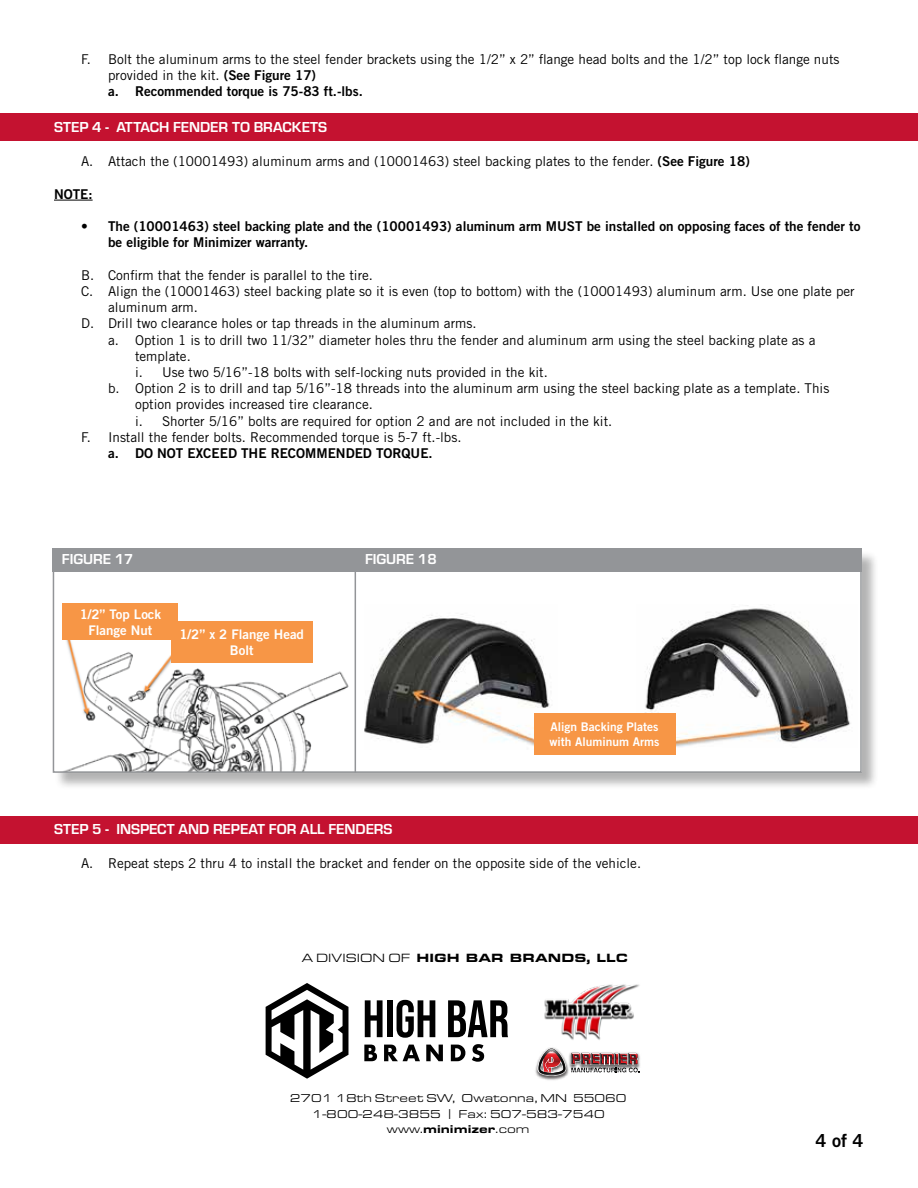
<style>
.page{position:relative;width:918px;height:1188px;background:#fff}
.page>*{position:absolute;margin:0;border:0;box-sizing:border-box;transform-origin:0 0}
.t1{font:18px "Trade Gothic LT Std Bd 2";color:#000}
.t2{font:700 15px "Eurostile";color:#fff}
.t3{font:13.5px/16.2px "Trade Gothic LT Std";color:#000}
.t4{font:13.5px/16.2px "Trade Gothic LT Std Bd 2";color:#000}
.t5{font:13.2px/15.9px "Trade Gothic LT Std Bd 2";color:#fff;text-align:center}
.t6{font:900 12.45px "Eurostile Ext";color:#000}
.t7{font:12px/14.4px "Trade Gothic LT Std Bd 2";color:#fff}
.t8{font:11.7px/15.8px "Eurostile Ext";color:#000;text-align:center}
.s1{font-family:"Trade Gothic LT Std Bd 2"}
.s2{font-weight:400}
.s3{font-weight:900}
</style>
<div class="page">
<div style="left:0;top:113px;width:918px;height:27px;background:#c41230"></div>
<img style="left:535px;top:1047px;width:31px;height:33px">
<img style="left:639px;top:1055px;width:1px;height:13px">
<svg style="left:537px;top:1048px;width:102px;height:28px"></svg>
<img style="left:544px;top:984px;width:96px;height:56px">
<svg style="left:365px;top:1000px;width:18px;height:37px"></svg>
<div style="left:387px;top:1000px;width:6px;height:37px;background:#000"></div>
<svg style="left:397px;top:1000px;width:38px;height:38px"></svg>
<svg style="left:448px;top:1000px;width:60px;height:37px"></svg>
<svg style="left:364px;top:1045px;width:13px;height:16px"></svg>
<svg style="left:384px;top:1045px;width:36px;height:16px"></svg>
<svg style="left:426px;top:1045px;width:17px;height:16px"></svg>
<svg style="left:451px;top:1045px;width:14px;height:16px"></svg>
<svg style="left:472px;top:1044px;width:12px;height:18px"></svg>
<svg style="left:266px;top:983px;width:82px;height:96px"></svg>
<hr style="left:54px;top:200px;width:39px;height:1px;background:#000">
<div style="left:54px;top:550px;width:826px;height:240px;background:#000;opacity:.3"></div>
<div style="left:53px;top:548px;width:809px;height:224px;background:#fff"></div>
<div style="left:53px;top:548px;width:809px;height:24px;background:#939598"></div>
<img style="left:62px;top:619px;width:287px;height:151px">
<img style="left:364px;top:614px;width:186px;height:132px">
<img style="left:645px;top:605px;width:206px;height:142px">
<div style="left:534px;top:713px;width:142px;height:42px;background:#f79646"></div>
<div style="left:53px;top:548px;width:809px;height:225px;border:2px solid #939598"></div>
<hr style="left:355px;top:548px;width:1px;height:225px;background:#939598">
<div style="left:171px;top:621px;width:142px;height:42px;background:#f79646"></div>
<div style="left:63px;top:604px;width:115px;height:36px;background:#f79646"></div>
<div style="left:0;top:817px;width:918px;height:27px;background:#c41230"></div>
<p class="t3" style="left:108px;top:51px;width:733px;text-indent:-27px">F. Bolt the aluminum arms to the steel fender brackets using the 1/2” x 2” flange head bolts and the 1/2” top lock flange nuts provided in the kit. <span class="s1">(See Figure 17)</span></p>
<p class="t4" style="left:108px;top:83px;width:256px">a. Recommended torque is 75-83 ft.-lbs.</p>
<p class="t2" style="left:54px;top:116px;width:275px">STEP 4 - ATTACH FENDER TO BRACKETS</p>
<p class="t3" style="left:81px;top:153px;width:670px">A. Attach the (10001493) aluminum arms and (10001463) steel backing plates to the fender. <span class="s1">(See Figure 18)</span></p>
<p class="t4" style="left:54px;top:186px;width:40px">NOTE:</p>
<p class="t4" style="left:108px;top:218px;width:754px;text-indent:-27px">• The (10001463) steel backing plate and the (10001493) aluminum arm MUST be installed on opposing faces of the fender to be eligible for Minimizer warranty.</p>
<p class="t3" style="left:81px;top:267px;width:294px">B. Confirm that the fender is parallel to the tire.</p>
<p class="t3" style="left:81px;top:283px;width:775px">C. Align the (10001463) steel backing plate so it is even (top to bottom) with the (10001493) aluminum arm. Use one plate per</p>
<p class="t3" style="left:108px;top:299px;width:91px">aluminum arm.</p>
<p class="t3" style="left:81px;top:315px;width:397px">D. Drill two clearance holes or tap threads in the aluminum arms.</p>
<p class="t3" style="left:108px;top:331px;width:709px">a. Option 1 is to drill two 11/32” diameter holes thru the fender and aluminum arm using the steel backing plate as a</p>
<p class="t3" style="left:135px;top:348px;width:57px">template.</p>
<p class="t3" style="left:135px;top:364px;width:414px">i. Use two 5/16”-18 bolts with self-locking nuts provided in the kit.</p>
<p class="t3" style="left:108px;top:380px;width:723px">b. Option 2 is to drill and tap 5/16”-18 threads into the aluminum arm using the steel backing plate as a template. This</p>
<p class="t3" style="left:135px;top:396px;width:240px">option provides increased tire clearance.</p>
<p class="t3" style="left:135px;top:412px;width:479px">i. Shorter 5/16” bolts are required for option 2 and are not included in the kit.</p>
<p class="t3" style="left:81px;top:429px;width:382px">F. Install the fender bolts. Recommended torque is 5-7 ft.-lbs.</p>
<p class="t4" style="left:108px;top:445px;width:326px">a. DO NOT EXCEED THE RECOMMENDED TORQUE.</p>
<p class="t2" style="left:62px;top:549px;width:73px">FIGURE 17</p>
<p class="t2" style="left:365px;top:549px;width:73px">FIGURE 18</p>
<p class="t5" style="left:80px;top:606px;width:83px">1/2” Top Lock<br>Flange Nut</p>
<p class="t5" style="left:180px;top:626px;width:126px">1/2” x 2 Flange Head<br>Bolt</p>
<p class="t7" style="left:550px;top:720px;width:111px">Align Backing Plates with Aluminum Arms</p>
<p class="t2" style="left:54px;top:818px;width:340px">STEP 5 - INSPECT AND REPEAT FOR ALL FENDERS</p>
<p class="t3" style="left:81px;top:855px;width:562px">A. Repeat steps 2 thru 4 to install the bracket and fender on the opposite side of the vehicle.</p>
<p class="t6" style="left:302px;top:949px;width:328px"><span class="s2">A DIVISION OF</span> HIGH BAR BRANDS, LLC</p>
<p class="t8" style="left:290px;top:1090px;width:338px">2701 18th Street SW, Owatonna, MN 55060<br>1-800-248-3855 | Fax: 507-583-7540 www.<span class="s3">minimizer</span>.com</p>
<h1 class="t1" style="left:816px;top:1129px;width:49px">4 of 4</h1>
</div>
